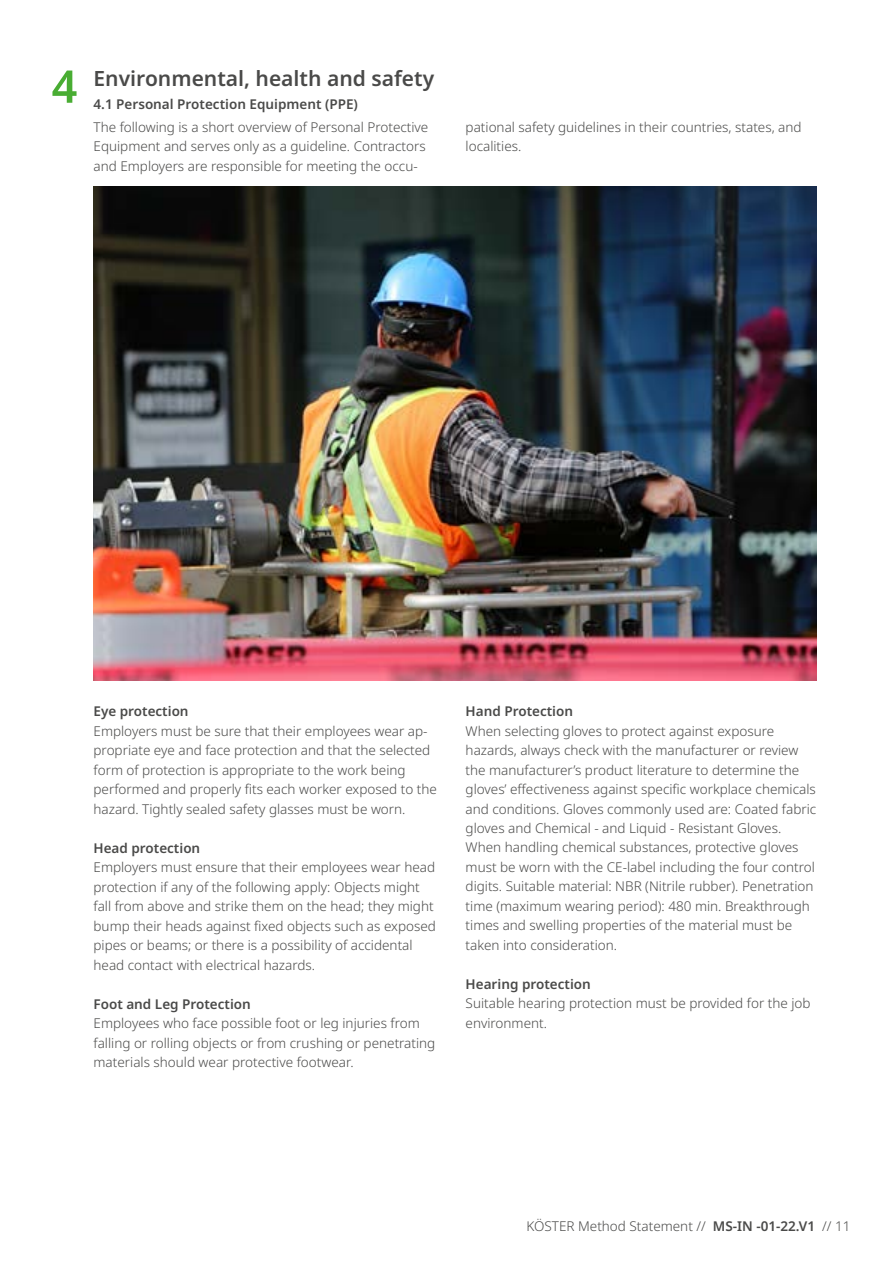
<style>
.page{position:relative;width:893px;height:1263px;background:#fff}
.page>*{position:absolute;margin:0;border:0;box-sizing:border-box;transform-origin:0 0}
.t1{font:600 21px "Noto Sans";color:#4a4a49}
.t2{font:300 13.5px/19.5px "Noto Sans";color:#4a4a49}
.t3{font:600 13.5px "Noto Sans";color:#4a4a49}
.s1{font-weight:600}
</style>
<div class="page">
<svg style="left:52px;top:71px;width:25px;height:32px"></svg>
<img style="left:94px;top:187px;width:723px;height:493px">
<h1 class="t1" style="left:94px;top:64px;width:342px">Environmental, health and safety</h1>
<p class="t3" style="left:94px;top:95px;width:266px">4.1 Personal Protection Equipment (PPE)</p>
<p class="t2" style="left:94px;top:118px;width:336px">The following is a short overview of Personal Protective<br>Equipment and serves only as a guideline. Contractors and Employers are responsible for meeting the occu-</p>
<p class="t2" style="left:466px;top:118px;width:337px">pational safety guidelines in their countries, states, and localities.</p>
<p class="t3" style="left:94px;top:702px;width:97px">Eye protection</p>
<p class="t2" style="left:94px;top:721px;width:345px">Employers must be sure that their employees wear ap&shy;propriate eye and face protection and that the selected form of protection is appropriate to the work being performed and properly fits each worker exposed to the hazard. Tightly sealed safety glasses must be worn.</p>
<p class="t3" style="left:94px;top:838px;width:108px">Head protection</p>
<p class="t2" style="left:94px;top:858px;width:344px">Employers must ensure that their employees wear head protection if any of the following apply: Objects might fall from above and strike them on the head; they might bump their heads against fixed objects such as exposed pipes or beams; or there is a possibility of accidental head contact with electrical hazards.</p>
<p class="t3" style="left:94px;top:994px;width:159px">Foot and Leg Protection</p>
<p class="t2" style="left:94px;top:1014px;width:343px">Employees who face possible foot or leg injuries from falling or rolling objects or from crushing or penetrating materials should wear protective footwear.</p>
<p class="t3" style="left:466px;top:702px;width:109px">Hand Protection</p>
<p class="t2" style="left:466px;top:721px;width:352px">When selecting gloves to protect against exposure hazards, always check with the manufacturer or review the manufacturer’s product literature to determine the gloves’ effectiveness against specific workplace chemicals and conditions. Gloves commonly used are: Coated fabric gloves and Chemical - and Liquid - Resistant Gloves.<br>When handling chemical substances, protective gloves must be worn with the CE-label including the four control digits. Suitable material: NBR (Nitrile rubber). Penetration time (maximum wearing period): 480 min. Breakthrough times and swelling properties of the material must be taken into consideration.</p>
<p class="t3" style="left:466px;top:974px;width:127px">Hearing protection</p>
<p class="t2" style="left:466px;top:994px;width:346px">Suitable hearing protection must be provided for the job environment.</p>
<p class="t2" style="left:526px;top:1216px;width:325px">KÖSTER Method Statement // <span class="s1">MS-IN -01-22.V1</span> // 11</p>
</div>
